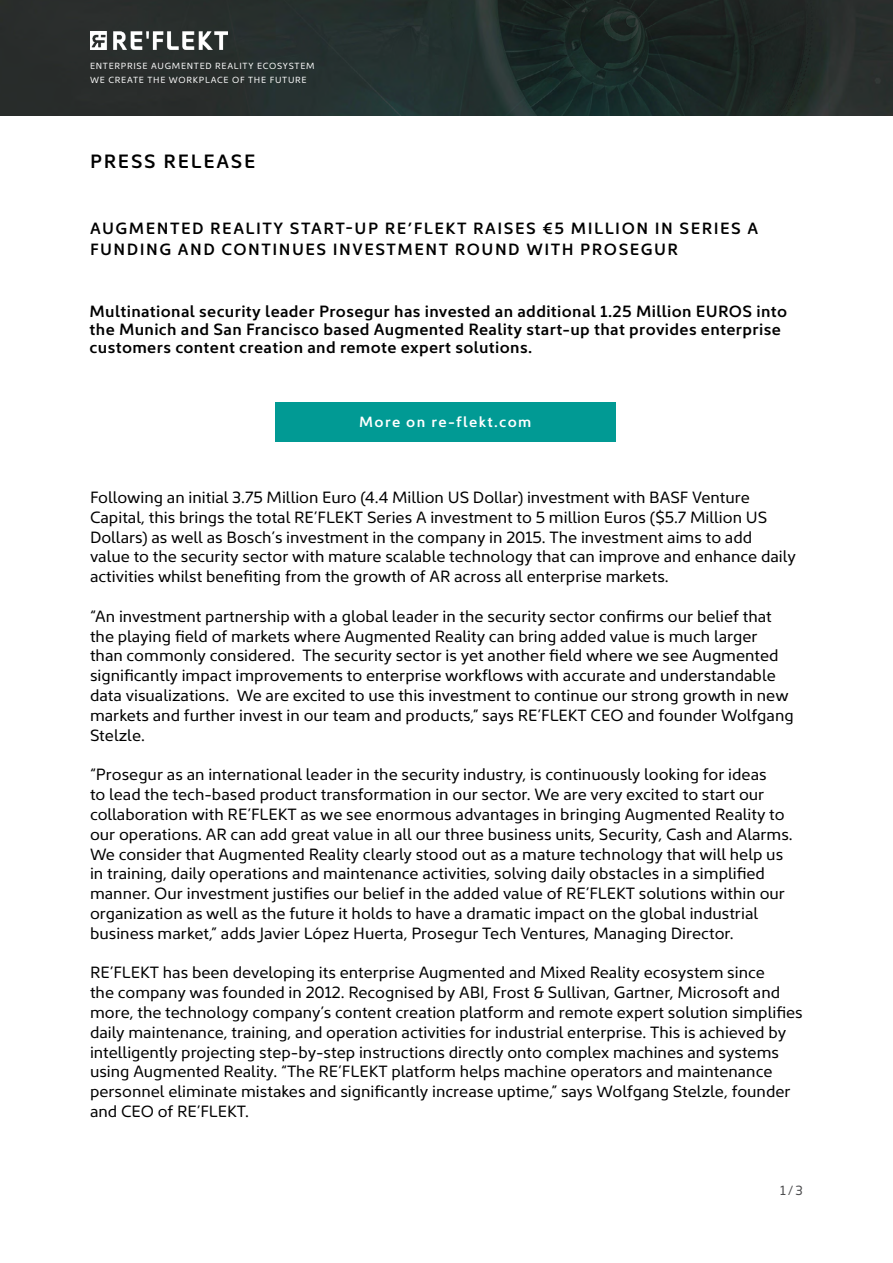
<style>
.page{position:relative;width:893px;height:1263px;background:#fff}
.page>*{position:absolute;margin:0;border:0;box-sizing:border-box;transform-origin:0 0}
.t1{font:600 19.5px "Kyrial Sans Pro";letter-spacing:.09em;color:#000}
.t2{font:16.5px/19.8px "Kyrial Sans Pro";color:#000}
.t3{font:600 16.5px/18px "Kyrial Sans Pro";letter-spacing:.02em;color:#000}
.t4{font:600 16.5px/21px "Kyrial Sans Pro";letter-spacing:.09em;color:#000}
.t5{font:600 15px "Kyrial Sans Pro";letter-spacing:.09em;color:#fff}
.t6{font:13.5px "Kyrial Sans Pro";color:#4d4d4f}
.t7{font:9px/13.5px "Kyrial Sans Pro";letter-spacing:.08em;color:#fff}
</style>
<div class="page">
<img style="left:0;top:0;width:893px;height:115px">
<img style="left:90px;top:32px;width:137px;height:18px">
<div style="left:275px;top:402px;width:341px;height:40px;background:#019a94"></div>
<p class="t7" style="left:90px;top:59px;width:226px">ENTERPRISE AUGMENTED REALITY ECOSYSTEM<br>WE CREATE THE WORKPLACE OF THE FUTURE</p>
<p class="t1" style="left:90px;top:147px;width:167px">PRESS RELEASE</p>
<p class="t4" style="left:90px;top:217px;width:670px">AUGMENTED REALITY START-UP RE’FLEKT RAISES €5 MILLION IN SERIES A<br>FUNDING AND CONTINUES INVESTMENT ROUND WITH PROSEGUR</p>
<p class="t3" style="left:90px;top:301px;width:699px">Multinational security leader Prosegur has invested an additional 1.25 Million EUROS into the Munich and San Francisco based Augmented Reality start-up that provides enterprise customers content creation and remote expert solutions.</p>
<p class="t5" style="left:359px;top:411px;width:174px">More on re-flekt.com</p>
<p class="t2" style="left:90px;top:486px;width:707px">Following an initial 3.75 Million Euro (4.4 Million US Dollar) investment with BASF Venture Capital, this brings the total RE’FLEKT Series A investment to 5 million Euros ($5.7 Million US Dollars) as well as Bosch’s investment in the company in 2015. The investment aims to add value to the security sector with mature scalable technology that can improve and enhance daily activities whilst benefiting from the growth of AR across all enterprise markets.</p>
<p class="t2" style="left:90px;top:605px;width:705px">“An investment partnership with a global leader in the security sector confirms our belief that the playing field of markets where Augmented Reality can bring added value is much larger than commonly considered. The security sector is yet another field where we see Augmented significantly impact improvements to enterprise workflows with accurate and understandable data visualizations. We are excited to use this investment to continue our strong growth in new markets and further invest in our team and products,” says RE’FLEKT CEO and founder Wolfgang Stelzle.</p>
<p class="t2" style="left:90px;top:764px;width:704px">“Prosegur as an international leader in the security industry, is continuously looking for ideas<br>to lead the tech-based product transformation in our sector. We are very excited to start our collaboration with RE’FLEKT as we see enormous advantages in bringing Augmented Reality to our operations. AR can add great value in all our three business units, Security, Cash and Alarms.<br>We consider that Augmented Reality clearly stood out as a mature technology that will help us in training, daily operations and maintenance activities, solving daily obstacles in a simplified manner. Our investment justifies our belief in the added value of RE’FLEKT solutions within our organization as well as the future it holds to have a dramatic impact on the global industrial business market,” adds Javier López Huerta, Prosegur Tech Ventures, Managing Director.</p>
<p class="t2" style="left:90px;top:962px;width:714px">RE’FLEKT has been developing its enterprise Augmented and Mixed Reality ecosystem since<br>the company was founded in 2012. Recognised by ABI, Frost &amp; Sullivan, Gartner, Microsoft and more, the technology company’s content creation platform and remote expert solution simplifies daily maintenance, training, and operation activities for industrial enterprise. This is achieved by intelligently projecting step-by-step instructions directly onto complex machines and systems using Augmented Reality. “The RE’FLEKT platform helps machine operators and maintenance personnel eliminate mistakes and significantly increase uptime,” says Wolfgang Stelzle, founder and CEO of RE’FLEKT.</p>
<p class="t6" style="left:780px;top:1181px;width:24px">1/3</p>
</div>
